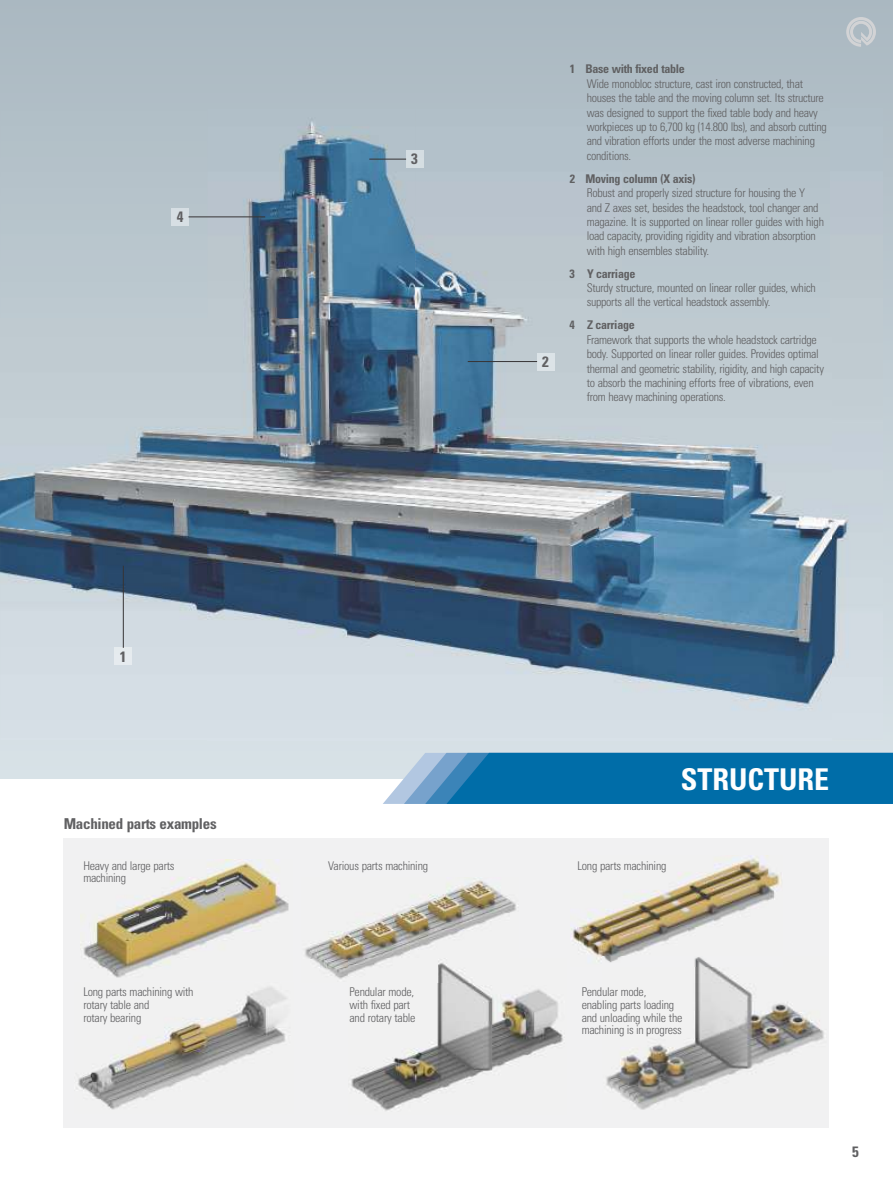
<style>
.page{position:relative;width:893px;height:1191px;background:#fff}
.page>*{position:absolute;margin:0;border:0;box-sizing:border-box;transform-origin:0 0}
.t1{font:700 condensed 30px "Univers";color:#fefefe}
.t2{font:700 condensed 15px "Univers";letter-spacing:-.02em;color:#606062}
.t3{font:300 condensed 12px/14.4px "Univers";letter-spacing:-.025em;color:#606062}
.t4{font:700 condensed 12px "Univers";letter-spacing:-.025em;color:#606062}
</style>
<div class="page">
<div style="left:0;top:0;width:893px;height:778px;background:linear-gradient(to bottom,#aab8c1,#d8e2e7)"></div>
<img style="left:1px;top:109px;width:882px;height:631px">
<svg style="left:846px;top:17px;width:30px;height:30px"></svg>
<svg style="left:383px;top:753px;width:510px;height:51px;background:#1979af"></svg>
<img style="left:171px;top:208px;width:18px;height:17px">
<hr style="left:189px;top:217px;width:76px;height:1px;background:#373435">
<img style="left:537px;top:353px;width:17px;height:17px">
<hr style="left:468px;top:361px;width:69px;height:1px;background:#373435">
<img style="left:115px;top:648px;width:17px;height:17px">
<hr style="left:123px;top:566px;width:1px;height:82px;background:#373435">
<div style="left:64px;top:838px;width:765px;height:289px;background:#f1f1f2"></div>
<img style="left:81px;top:859px;width:208px;height:119px">
<img style="left:351px;top:982px;width:212px;height:129px">
<img style="left:606px;top:966px;width:218px;height:144px">
<img style="left:78px;top:987px;width:209px;height:123px">
<img style="left:305px;top:880px;width:213px;height:99px">
<img style="left:348px;top:958px;width:170px;height:24px">
<img style="left:571px;top:855px;width:211px;height:107px">
<img style="left:603px;top:956px;width:179px;height:10px">
<img style="left:406px;top:151px;width:17px;height:17px">
<hr style="left:369px;top:159px;width:37px;height:1px;background:#373435">
<svg style="left:0;top:0;width:1px;height:778px"></svg>
<p class="t2" style="left:177px;top:211px;width:8px">4</p>
<p class="t2" style="left:411px;top:153px;width:8px">3</p>
<p class="t2" style="left:120px;top:650px;width:8px">1</p>
<p class="t2" style="left:64px;top:818px;width:154px">Machined parts examples</p>
<p class="t3" style="left:83px;top:860px;width:93px;line-height:12.8px">Heavy and large parts machining</p>
<p class="t3" style="left:83px;top:986px;width:112px;line-height:12.8px">Long parts machining with rotary table and<br>rotary bearing</p>
<p class="t3" style="left:328px;top:859px;width:101px">Various parts machining</p>
<p class="t3" style="left:350px;top:986px;width:67px;line-height:12.8px">Pendular mode, with fixed part and rotary table</p>
<p class="t2" style="left:542px;top:355px;width:8px">2</p>
<p class="t4" style="left:570px;top:64px;width:117px">1 Base with fixed table</p>
<p class="t3" style="left:587px;top:78px;width:242px">Wide monobloc structure, cast iron constructed, that houses the table and the moving column set. Its structure was designed to support the fixed table body and heavy workpieces up to 6,700 kg (14.800 lbs), and absorb cutting and vibration efforts under the most adverse machining conditions.</p>
<p class="t4" style="left:570px;top:174px;width:127px">2 Moving column (X axis)</p>
<p class="t3" style="left:587px;top:187px;width:239px">Robust and properly sized structure for housing the Y<br>and Z axes set, besides the headstock, tool changer and magazine. It is supported on linear roller guides with high load capacity, providing rigidity and vibration absorption with high ensembles stability.</p>
<p class="t4" style="left:569px;top:269px;width:67px">3 Y carriage</p>
<p class="t3" style="left:587px;top:282px;width:230px">Sturdy structure, mounted on linear roller guides, which supports all the vertical headstock assembly.</p>
<p class="t4" style="left:569px;top:320px;width:67px">4 Z carriage</p>
<p class="t3" style="left:587px;top:333px;width:239px">Framework that supports the whole headstock cartridge body. Supported on linear roller guides. Provides optimal thermal and geometric stability, rigidity, and high capacity to absorb the machining efforts free of vibrations, even from heavy machining operations.</p>
<h1 class="t1" style="left:681px;top:768px;width:150px">STRUCTURE</h1>
<p class="t3" style="left:577px;top:859px;width:91px">Long parts machining</p>
<p class="t3" style="left:582px;top:986px;width:102px;line-height:12.8px">Pendular mode, enabling parts loading and unloading while the machining is in progress</p>
<p class="t2" style="left:852px;top:1145px;width:8px">5</p>
</div>
